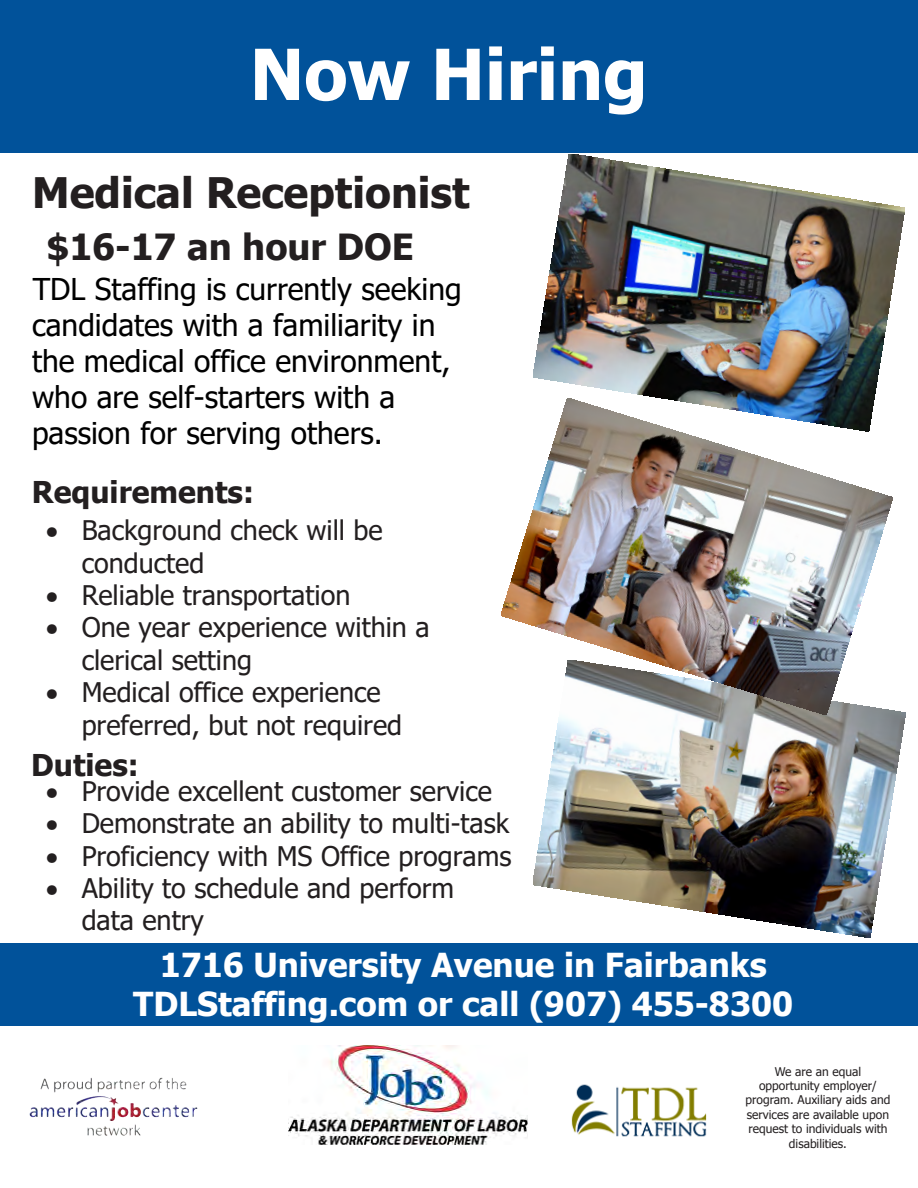
<style>
.page{position:relative;width:918px;height:1188px;background:#fff}
.page>*{position:absolute;margin:0;border:0;box-sizing:border-box;transform-origin:0 0}
.t1{font:700 70.5px "Tahoma";color:#fff}
.t2{font:700 42px "Tahoma";color:#231f20}
.t3{font:700 36px "Tahoma";color:#231f20}
.t4{font:700 33px/39.6px "Tahoma";color:#fff;text-align:center}
.t5{font:30px/36px "Tahoma";color:#000}
.t6{font:700 30px "Tahoma";color:#231f20}
.t7{font:27px/32.4px "Tahoma";color:#231f20}
.t8{font:12px/14.4px "Tahoma";color:#231f20;text-align:center}
</style>
<div class="page">
<div style="left:0;top:943px;width:918px;height:82px;background:#01529a"></div>
<img style="left:85px;top:1078px;width:93px;height:12px">
<div style="left:0;top:0;width:918px;height:152px;background:#01529a"></div>
<img style="left:289px;top:1046px;width:238px;height:98px">
<img style="left:571px;top:1084px;width:136px;height:53px">
<img style="left:533px;top:154px;width:372px;height:245px">
<img style="left:533px;top:710px;width:372px;height:228px">
<img style="left:501px;top:399px;width:391px;height:316px">
<p class="t1" style="left:250px;top:25px;width:399px">Now Hiring</p>
<h2 class="t2" style="left:32px;top:163px;width:439px">Medical Receptionist</h2>
<h3 class="t3" style="left:46px;top:222px;width:369px">$16-17 an hour DOE</h3>
<p class="t5" style="left:32px;top:272px;width:431px">TDL Staffing is currently seeking candidates with a familiarity in the medical office environment, who are self-starters with a passion for serving others.</p>
<p class="t6" style="left:32px;top:471px;width:224px">Requirements:</p>
<p class="t7" style="left:82px;top:516px;width:303px;text-indent:-36px">• Background check will be conducted</p>
<p class="t7" style="left:46px;top:581px;width:306px">• Reliable transportation</p>
<p class="t7" style="left:82px;top:613px;width:349px;text-indent:-36px">• One year experience within a clerical setting</p>
<p class="t7" style="left:82px;top:678px;width:322px;text-indent:-36px">• Medical office experience preferred, but not required</p>
<p class="t6" style="left:31px;top:744px;width:109px">Duties:</p>
<p class="t7" style="left:46px;top:776px;width:448px">• Provide excellent customer service</p>
<p class="t7" style="left:46px;top:809px;width:465px">• Demonstrate an ability to multi-task</p>
<p class="t7" style="left:46px;top:841px;width:467px">• Proficiency with MS Office programs</p>
<p class="t7" style="left:82px;top:873px;width:374px;text-indent:-36px">• Ability to schedule and perform data entry</p>
<p class="t4" style="left:133px;top:946px;width:661px">1716 University Avenue in Fairbanks<br>TDLStaffing.com or call (907) 455-8300</p>
<p class="t8" style="left:746px;top:1064px;width:146px">We are an equal opportunity employer/ program. Auxiliary aids and services are available upon request to individuals with disabilities.</p>
</div>
